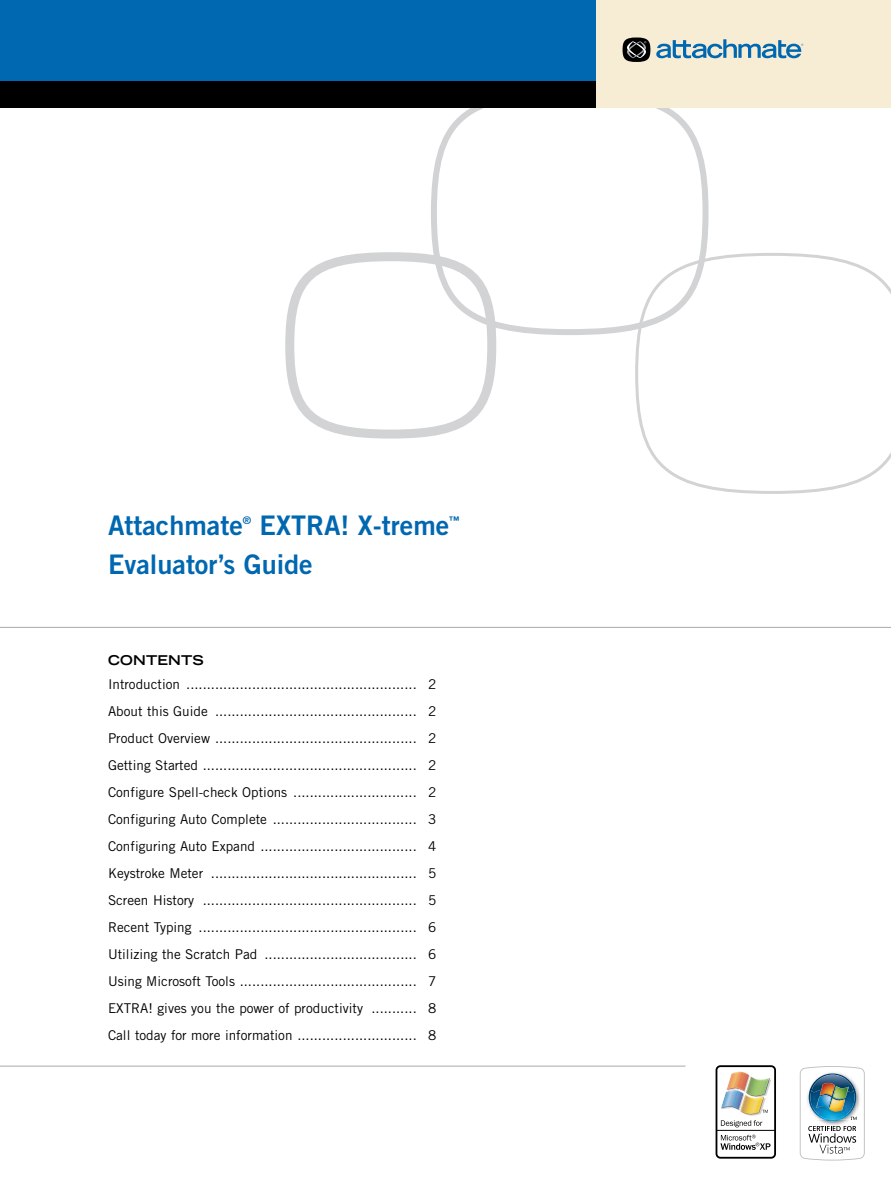
<style>
.page{position:relative;width:891px;height:1188px;background:#fff}
.page>*{position:absolute;margin:0;border:0;box-sizing:border-box;transform-origin:0 0}
.t1{font:27px "Trade Gothic Bold Two";color:#0067b1}
.t2{font:13.5px/27px "Trade Gothic";color:#000;text-align:justify}
.t3{font:700 expanded 13.5px "Trade Gothic LH";letter-spacing:.015em;color:#000}
.t4{font:10.5px "Trade Gothic Bold Two";color:#0067b1}
</style>
<div class="page">
<div style="left:0;top:0;width:597px;height:82px;background:#0067b1"></div>
<div style="left:285px;top:252px;width:211px;height:187px;border:9px solid #d1d3d4;border-radius:50%"></div>
<svg style="left:635px;top:253px;width:256px;height:241px"></svg>
<div style="left:0;top:81px;width:597px;height:27px;background:#000"></div>
<div style="left:596px;top:0;width:295px;height:108px;background:#f7edd4"></div>
<hr style="left:0;top:627px;width:891px;height:1px;background:#a7a9ac">
<hr style="left:0;top:1066px;width:686px;height:1px;background:#a7a9ac">
<div style="left:623px;top:38px;width:27px;height:24px;background:#000;border-radius:50%"></div>
<svg style="left:627px;top:41px;width:19px;height:17px"></svg>
<svg style="left:656px;top:39px;width:147px;height:19px"></svg>
<svg style="left:713px;top:1063px;width:66px;height:98px"></svg>
<div style="left:716px;top:1066px;width:59px;height:92px;background:#fff;border-radius:4px"></div>
<div style="left:716px;top:1065px;width:60px;height:94px;border:2px solid #000;border-radius:4px"></div>
<hr style="left:716px;top:1130px;width:59px;height:1px;background:#000">
<svg style="left:720px;top:1135px;width:51px;height:15px"></svg>
<svg style="left:721px;top:1071px;width:50px;height:56px"></svg>
<img style="left:800px;top:1066px;width:65px;height:95px">
<h1 class="t1" style="left:108px;top:508px;width:136px">Attachmate</h1>
<p class="t4" style="left:243px;top:514px;width:10px">®</p>
<h1 class="t1" style="left:260px;top:508px;width:191px">EXTRA! X-treme</h1>
<p class="t4" style="left:449px;top:514px;width:12px">™</p>
<h1 class="t1" style="left:108px;top:547px;width:206px">Evaluator’s Guide</h1>
<p class="t3" style="left:108px;top:651px;width:97px">CONTENTS</p>
<p class="t2" style="left:108px;top:670px;width:330px">Introduction ........................................................ 2<br>About this Guide ................................................. 2<br>Product Overview ................................................. 2<br>Getting Started .................................................... 2<br>Configure Spell-check Options .............................. 2<br>Configuring Auto Complete ................................... 3<br>Configuring Auto Expand ...................................... 4<br>Keystroke Meter .................................................. 5<br>Screen History .................................................... 5<br>Recent Typing ..................................................... 6<br>Utilizing the Scratch Pad ..................................... 6<br>Using Microsoft Tools ........................................... 7<br>EXTRA! gives you the power of productivity ........... 8<br>Call today for more information ............................. 8</p>
</div>
